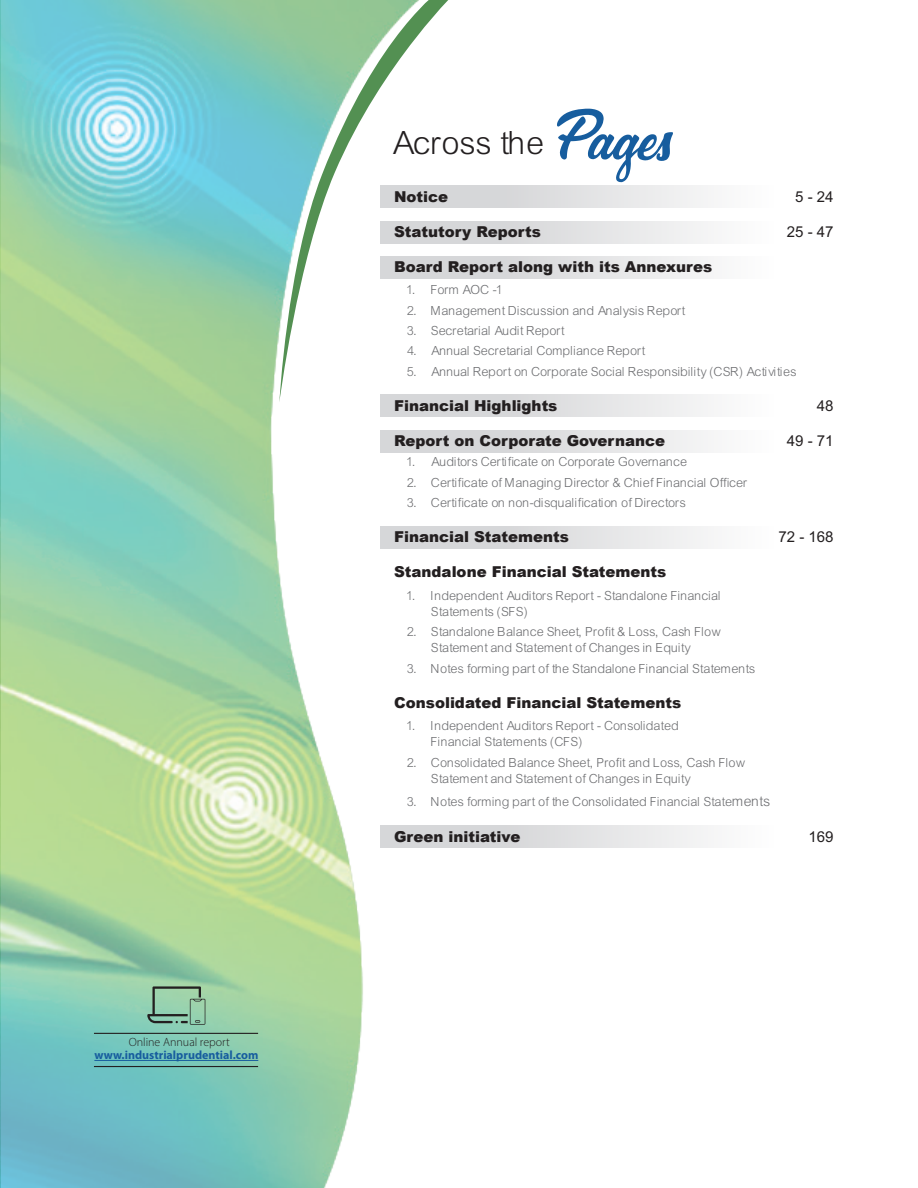
<style>
.page{position:relative;width:918px;height:1188px;background:#fff}
.page>*{position:absolute;margin:0;border:0;box-sizing:border-box;transform-origin:0 0}
.t1{font:56.55px "&Matchmaker";color:#175d9e}
.t2{font:34.5px "Arial Lgt";color:#231f20}
.t3{font:15px "Arial CEMT Black";color:#231f20}
.t4{font:15px "Arial CE";color:#231f20}
.t5{font:13.5px/16.2px "Arial Lgt";color:#6c6d70}
.t6{font:700 12px "Myriad Pro";color:#175d9e}
.t7{font:300 12px "Myriad Pro";color:#231f20}
.s1{font-size:15px}
</style>
<div class="page">
<img style="left:0;top:0;width:511px;height:1188px">
<svg style="left:460px;top:186px;width:248px;height:22px"></svg>
<svg style="left:460px;top:221px;width:248px;height:23px"></svg>
<svg style="left:460px;top:256px;width:248px;height:23px"></svg>
<div style="left:380px;top:394px;width:463px;height:23px;background:linear-gradient(to right,#cdced1,#fff)"></div>
<div style="left:380px;top:431px;width:463px;height:22px;background:linear-gradient(to right,#cdced1,#fff)"></div>
<div style="left:380px;top:526px;width:463px;height:23px;background:linear-gradient(to right,#cdced1,#fff)"></div>
<div style="left:380px;top:825px;width:463px;height:23px;background:linear-gradient(to right,#cdced1,#fff)"></div>
<svg style="left:279px;top:0;width:181px;height:402px"></svg>
<svg style="left:147px;top:986px;width:58px;height:39px;background:#82b094"></svg>
<hr style="left:94px;top:1060px;width:164px;height:1px;background:#175d9e">
<hr style="left:94px;top:1033px;width:164px;height:1px;background:#231f20">
<hr style="left:94px;top:1066px;width:164px;height:1px;background:#231f20">
<p class="t7" style="left:129px;top:1034px;width:103px">Online Annual report</p>
<p class="t6" style="left:94px;top:1048px;width:165px">www.industrialprudential.com</p>
<p class="t2" style="left:393px;top:124px;width:154px">Across the</p>
<p class="t1" style="left:550px;top:100px;width:133px">Pages</p>
<p class="t3" style="left:394px;top:187px;width:56px">Notice</p>
<p class="t4" style="left:795px;top:188px;width:40px">5 - 24</p>
<p class="t3" style="left:394px;top:222px;width:148px">Statutory Reports</p>
<p class="t4" style="left:787px;top:223px;width:48px">25 - 47</p>
<p class="t3" style="left:394px;top:257px;width:320px">Board Report along with its Annexures</p>
<p class="t5" style="left:408px;top:282px;width:98px">1. Form AOC -1</p>
<p class="t5" style="left:408px;top:302px;width:280px">2. Management Discussion and Analysis Report</p>
<p class="t5" style="left:408px;top:323px;width:159px">3. Secretarial Audit Report</p>
<p class="t5" style="left:408px;top:343px;width:239px">4. Annual Secretarial Compliance Report</p>
<p class="t5" style="left:408px;top:364px;width:391px">5. Annual Report on Corporate Social Responsibility (CSR) Activities</p>
<p class="t3" style="left:394px;top:396px;width:165px">Financial Highlights</p>
<p class="t4" style="left:817px;top:397px;width:18px">48</p>
<p class="t3" style="left:394px;top:431px;width:272px">Report on Corporate Governance</p>
<p class="t4" style="left:787px;top:432px;width:48px">49 - 71</p>
<p class="t5" style="left:408px;top:454px;width:282px">1. Auditors Certificate on Corporate Governance</p>
<p class="t5" style="left:408px;top:475px;width:342px">2. Certificate of Managing Director &amp; Chief Financial Officer</p>
<p class="t5" style="left:408px;top:495px;width:280px">3. Certificate on non-disqualification of Directors</p>
<p class="t3" style="left:394px;top:528px;width:176px">Financial Statements</p>
<p class="t4" style="left:779px;top:528px;width:57px">72 - 168</p>
<p class="t3" style="left:394px;top:563px;width:274px">Standalone Financial Statements</p>
<p class="t5" style="left:432px;top:587px;width:291px;text-indent:-24px">1. Independent Auditors Report - Standalone Financial<br>Statements (SFS)</p>
<p class="t5" style="left:408px;top:624px;width:315px;text-align:center">2. Standalone Balance Sheet, Profit &amp; Loss, Cash Flow<br>Statement and Statement of Changes in Equity</p>
<p class="t5" style="left:408px;top:661px;width:350px">3. Notes forming part of the Standalone Financial Statements</p>
<p class="t3" style="left:394px;top:693px;width:289px">Consolidated Financial Statements</p>
<p class="t5" style="left:432px;top:718px;width:249px;text-indent:-24px">1. Independent Auditors Report - Consolidated<br>Financial Statements (CFS)</p>
<p class="t5" style="left:432px;top:754px;width:315px;text-indent:-24px">2. Consolidated Balance Sheet, Profit and Loss, Cash Flow<br>Statement and Statement of Changes in Equity</p>
<p class="t5" style="left:408px;top:794px;width:365px">3. Notes forming part of the Consolidated Financial State<span class="s1">ments</span></p>
<p class="t3" style="left:394px;top:827px;width:128px">Green initiative</p>
<p class="t4" style="left:809px;top:828px;width:27px">169</p>
</div>
